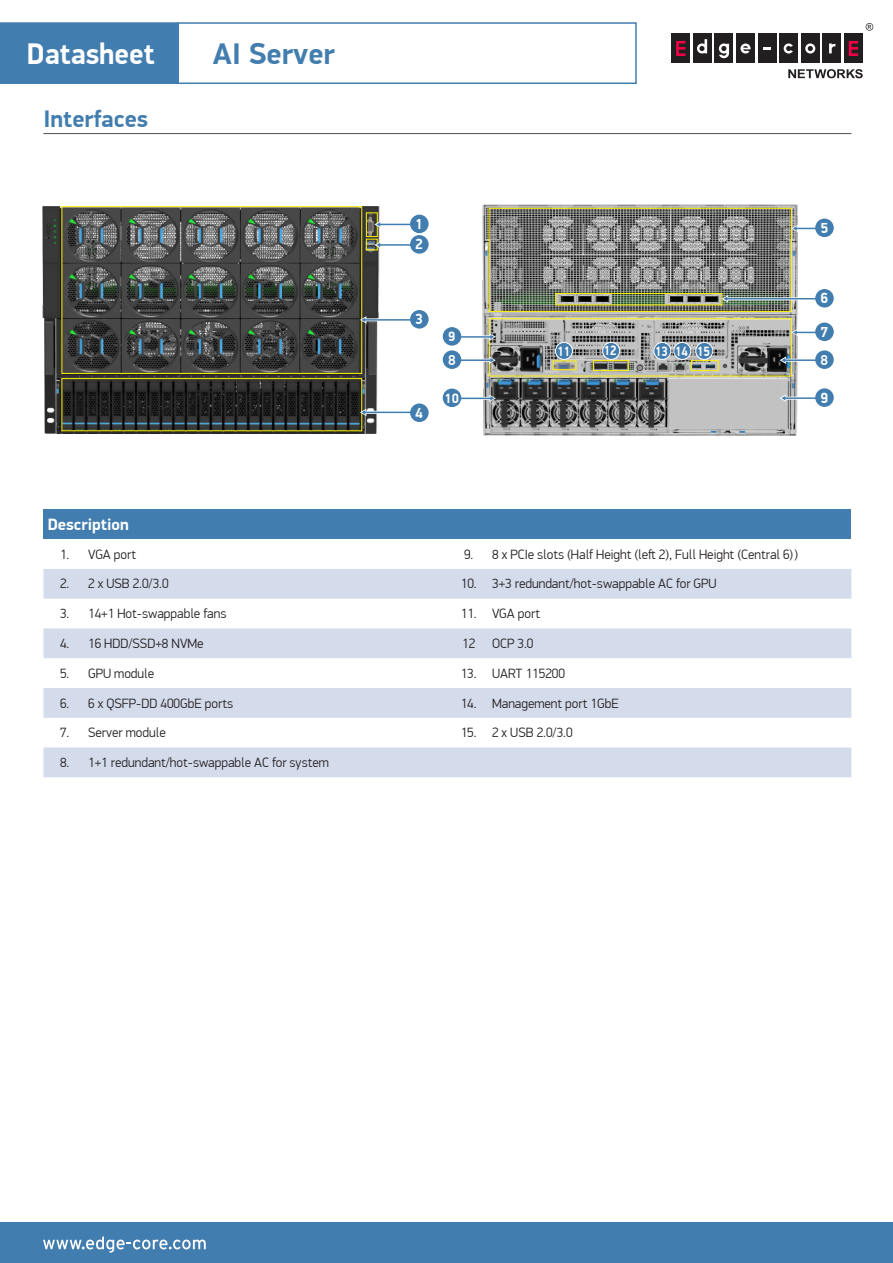
<style>
.page{position:relative;width:893px;height:1263px;background:#fff}
.page>*{position:absolute;margin:0;border:0;box-sizing:border-box;transform-origin:0 0}
.t1{font:700 30px "PF Din Display Pro";color:#fff;scale:.96 1}
.t2{font:700 30px "PF Din Display Pro";color:#427daf}
.t3{font:700 24px "PF Din Display Pro";color:#427daf}
.t4{font:700 16.5px "PF Din Display Pro";color:#fff}
.t5{font:700 14.7px/20.5px "PF Din Display Pro";color:#fff}
.t6{font:300 13.5px "PF Din Display Pro";color:#231f20}
.t7{font:700 13.5px "PF Din Display Pro";color:#fff;scale:.89 1}
.t8{font:700 13.5px "PF Din Display Pro";color:#fff}
</style>
<div class="page">
<div style="left:671px;top:34px;width:19px;height:29px;background:#221f21"></div>
<div style="left:693px;top:34px;width:19px;height:29px;background:#221f21"></div>
<div style="left:715px;top:34px;width:18px;height:29px;background:#221f21"></div>
<div style="left:736px;top:34px;width:19px;height:29px;background:#221f21"></div>
<div style="left:758px;top:34px;width:18px;height:29px;background:#221f21"></div>
<div style="left:779px;top:34px;width:19px;height:29px;background:#221f21"></div>
<div style="left:801px;top:34px;width:19px;height:29px;background:#221f21"></div>
<div style="left:823px;top:34px;width:18px;height:29px;background:#221f21"></div>
<svg style="left:676px;top:41px;width:9px;height:15px"></svg>
<div style="left:844px;top:34px;width:19px;height:29px;background:#221f21"></div>
<svg style="left:849px;top:41px;width:9px;height:15px"></svg>
<svg style="left:764px;top:47px;width:7px;height:3px"></svg>
<svg style="left:697px;top:39px;width:10px;height:15px"></svg>
<svg style="left:805px;top:43px;width:10px;height:11px"></svg>
<svg style="left:829px;top:43px;width:6px;height:10px"></svg>
<svg style="left:784px;top:43px;width:9px;height:11px"></svg>
<svg style="left:719px;top:43px;width:10px;height:15px"></svg>
<svg style="left:788px;top:69px;width:75px;height:9px"></svg>
<svg style="left:740px;top:44px;width:11px;height:10px"></svg>
<svg style="left:866px;top:23px;width:7px;height:8px"></svg>
<div style="left:0;top:22px;width:179px;height:62px;background:#427daf;border:2px solid #427daf"></div>
<div style="left:177px;top:22px;width:460px;height:62px;border:2px solid #427daf"></div>
<div style="left:0;top:1223px;width:893px;height:40px;background:#427daf"></div>
<svg style="left:43px;top:1236px;width:163px;height:17px"></svg>
<hr style="left:43px;top:133px;width:808px;height:1px;background:#57585a">
<img style="left:483px;top:205px;width:314px;height:230px">
<img style="left:43px;top:206px;width:337px;height:228px">
<div style="left:366px;top:212px;width:12px;height:25px;border:1px solid #fff101"></div>
<div style="left:366px;top:239px;width:12px;height:11px;border:1px solid #fff101"></div>
<div style="left:62px;top:206px;width:300px;height:168px;border:1px solid #fff101"></div>
<div style="left:62px;top:378px;width:300px;height:53px;border:1px solid #fff101"></div>
<hr style="left:380px;top:244px;width:47px;height:2px;background:#427daf">
<svg style="left:374px;top:241px;width:7px;height:8px"></svg>
<hr style="left:365px;top:318px;width:60px;height:3px;background:#fff">
<hr style="left:365px;top:319px;width:62px;height:2px;background:#427daf">
<svg style="left:360px;top:316px;width:6px;height:8px"></svg>
<hr style="left:365px;top:411px;width:60px;height:3px;background:#fff">
<hr style="left:365px;top:412px;width:62px;height:1px;background:#427daf">
<svg style="left:360px;top:409px;width:6px;height:7px"></svg>
<div style="left:411px;top:404px;width:17px;height:17px;background:#427daf;border-radius:50%"></div>
<div style="left:410px;top:403px;width:19px;height:19px;border:2px solid #427daf;border-radius:50%"></div>
<div style="left:411px;top:311px;width:17px;height:17px;background:#427daf;border-radius:50%"></div>
<div style="left:410px;top:310px;width:19px;height:19px;border:2px solid #427daf;border-radius:50%"></div>
<hr style="left:380px;top:224px;width:47px;height:1px;background:#427daf">
<svg style="left:374px;top:221px;width:7px;height:7px"></svg>
<div style="left:411px;top:215px;width:17px;height:17px;background:#427daf;border-radius:50%"></div>
<div style="left:410px;top:215px;width:19px;height:18px;border:2px solid #427daf;border-radius:50%"></div>
<div style="left:411px;top:236px;width:17px;height:17px;background:#427daf;border-radius:50%"></div>
<div style="left:410px;top:235px;width:19px;height:19px;border:2px solid #427daf;border-radius:50%"></div>
<div style="left:555px;top:293px;width:167px;height:12px;border:1px solid #fff101"></div>
<div style="left:691px;top:360px;width:28px;height:11px;border:1px solid #fff101"></div>
<div style="left:593px;top:360px;width:36px;height:11px;border:1px solid #fff101"></div>
<div style="left:553px;top:360px;width:23px;height:10px;border:1px solid #fff101"></div>
<div style="left:555px;top:342px;width:17px;height:17px;background:#427daf;border-radius:50%"></div>
<div style="left:555px;top:342px;width:18px;height:18px;border:1px solid #fff;border-radius:50%"></div>
<div style="left:603px;top:342px;width:17px;height:17px;background:#427daf;border-radius:50%"></div>
<div style="left:602px;top:342px;width:18px;height:18px;border:1px solid #fff;border-radius:50%"></div>
<div style="left:654px;top:342px;width:17px;height:17px;background:#427daf;border-radius:50%"></div>
<div style="left:653px;top:342px;width:18px;height:18px;border:1px solid #fff;border-radius:50%"></div>
<div style="left:674px;top:342px;width:17px;height:17px;background:#427daf;border-radius:50%"></div>
<div style="left:673px;top:342px;width:18px;height:18px;border:1px solid #fff;border-radius:50%"></div>
<div style="left:696px;top:342px;width:17px;height:17px;background:#427daf;border-radius:50%"></div>
<div style="left:695px;top:342px;width:18px;height:18px;border:1px solid #fff;border-radius:50%"></div>
<div style="left:489px;top:208px;width:303px;height:104px;border:1px solid #fff101"></div>
<div style="left:489px;top:318px;width:303px;height:58px;border:1px solid #fff101"></div>
<hr style="left:445px;top:335px;width:45px;height:3px;background:#fff">
<hr style="left:443px;top:336px;width:48px;height:2px;background:#427daf">
<svg style="left:489px;top:333px;width:7px;height:8px"></svg>
<div style="left:443px;top:328px;width:17px;height:17px;background:#427daf;border-radius:50%"></div>
<div style="left:443px;top:327px;width:18px;height:19px;border:2px solid #427daf;border-radius:50%"></div>
<hr style="left:445px;top:397px;width:45px;height:3px;background:#fff">
<hr style="left:443px;top:398px;width:48px;height:1px;background:#427daf">
<svg style="left:489px;top:395px;width:7px;height:7px"></svg>
<div style="left:443px;top:389px;width:17px;height:17px;background:#427daf;border-radius:50%"></div>
<div style="left:443px;top:389px;width:18px;height:18px;border:2px solid #427daf;border-radius:50%"></div>
<hr style="left:445px;top:359px;width:45px;height:3px;background:#fff">
<hr style="left:443px;top:359px;width:48px;height:2px;background:#427daf">
<svg style="left:489px;top:356px;width:7px;height:8px"></svg>
<div style="left:443px;top:351px;width:17px;height:17px;background:#427daf;border-radius:50%"></div>
<div style="left:443px;top:350px;width:18px;height:19px;border:2px solid #427daf;border-radius:50%"></div>
<hr style="left:785px;top:397px;width:45px;height:3px;background:#fff">
<hr style="left:785px;top:397px;width:47px;height:2px;background:#427daf">
<svg style="left:780px;top:394px;width:6px;height:8px"></svg>
<div style="left:816px;top:389px;width:17px;height:17px;background:#427daf;border-radius:50%"></div>
<div style="left:815px;top:388px;width:19px;height:19px;border:2px solid #427daf;border-radius:50%"></div>
<hr style="left:727px;top:297px;width:101px;height:3px;background:#fff">
<hr style="left:727px;top:298px;width:103px;height:1px;background:#427daf">
<svg style="left:722px;top:295px;width:6px;height:8px"></svg>
<div style="left:816px;top:290px;width:17px;height:17px;background:#427daf;border-radius:50%"></div>
<div style="left:815px;top:289px;width:19px;height:19px;border:2px solid #427daf;border-radius:50%"></div>
<hr style="left:785px;top:359px;width:45px;height:3px;background:#fff">
<hr style="left:785px;top:359px;width:47px;height:2px;background:#427daf">
<svg style="left:780px;top:356px;width:6px;height:8px"></svg>
<div style="left:816px;top:351px;width:17px;height:17px;background:#427daf;border-radius:50%"></div>
<div style="left:815px;top:350px;width:19px;height:19px;border:2px solid #427daf;border-radius:50%"></div>
<svg style="left:791px;top:329px;width:24px;height:7px"></svg>
<div style="left:816px;top:323px;width:17px;height:17px;background:#427daf;border-radius:50%"></div>
<div style="left:815px;top:323px;width:19px;height:18px;border:2px solid #427daf;border-radius:50%"></div>
<svg style="left:791px;top:225px;width:24px;height:7px"></svg>
<div style="left:816px;top:219px;width:17px;height:17px;background:#427daf;border-radius:50%"></div>
<div style="left:815px;top:219px;width:19px;height:18px;border:2px solid #427daf;border-radius:50%"></div>
<div style="left:43px;top:509px;width:808px;height:30px;background:#427daf"></div>
<svg style="left:43px;top:569px;width:808px;height:208px;fill:#d4dcec"></svg>
<h1 class="t1" style="left:27px;top:36px;width:134px">Datasheet</h1>
<h1 class="t2" style="left:213px;top:36px;width:124px">AI Server</h1>
<h2 class="t3" style="left:43px;top:104px;width:106px">Interfaces</h2>
<p class="t5" style="left:415px;top:214px;width:9px">1<br>2</p>
<p class="t5" style="left:415px;top:309px;width:9px">3</p>
<p class="t5" style="left:415px;top:403px;width:9px">4</p>
<p class="t8" style="left:448px;top:329px;width:9px">9</p>
<p class="t5" style="left:448px;top:350px;width:9px">8</p>
<p class="t8" style="left:445px;top:390px;width:16px">10</p>
<p class="t7" style="left:557px;top:343px;width:16px">11</p>
<p class="t7" style="left:604px;top:343px;width:16px">12</p>
<p class="t7" style="left:655px;top:343px;width:63px">13 14 15</p>
<p class="t5" style="left:820px;top:218px;width:9px">5</p>
<p class="t5" style="left:820px;top:288px;width:9px">6</p>
<p class="t5" style="left:820px;top:322px;width:9px">7</p>
<p class="t5" style="left:821px;top:350px;width:9px">8</p>
<p class="t5" style="left:820px;top:388px;width:9px">9</p>
<p class="t4" style="left:48px;top:514px;width:83px">Description</p>
<p class="t6" style="left:60px;top:546px;width:78px">1. VGA port</p>
<p class="t6" style="left:464px;top:546px;width:336px">9. 8 x PCIe slots (Half Height (leſt 2), Full Height (Central 6))</p>
<p class="t6" style="left:60px;top:576px;width:110px">2. 2 x USB 2.0/3.0</p>
<p class="t6" style="left:461px;top:576px;width:257px">10. 3+3 redundant/hot-swappable AC for GPU</p>
<p class="t6" style="left:60px;top:606px;width:168px">3. 14+1 Hot-swappable fans</p>
<p class="t6" style="left:461px;top:606px;width:81px">11. VGA port</p>
<p class="t6" style="left:60px;top:636px;width:145px">4. 16 HDD/SSD+8 NVMe</p>
<p class="t6" style="left:462px;top:636px;width:73px">12 OCP 3.0</p>
<p class="t6" style="left:60px;top:665px;width:96px">5. GPU module</p>
<p class="t6" style="left:461px;top:665px;width:106px">13. UART 115200</p>
<p class="t6" style="left:60px;top:695px;width:175px">6. 6 x QSFP-DD 400GbE ports</p>
<p class="t6" style="left:461px;top:695px;width:159px">14. Management port 1GbE</p>
<p class="t6" style="left:60px;top:725px;width:107px">7. Server module</p>
<p class="t6" style="left:461px;top:725px;width:113px">15. 2 x USB 2.0/3.0</p>
<p class="t6" style="left:60px;top:755px;width:270px">8. 1+1 redundant/hot-swappable AC for system</p>
</div>
